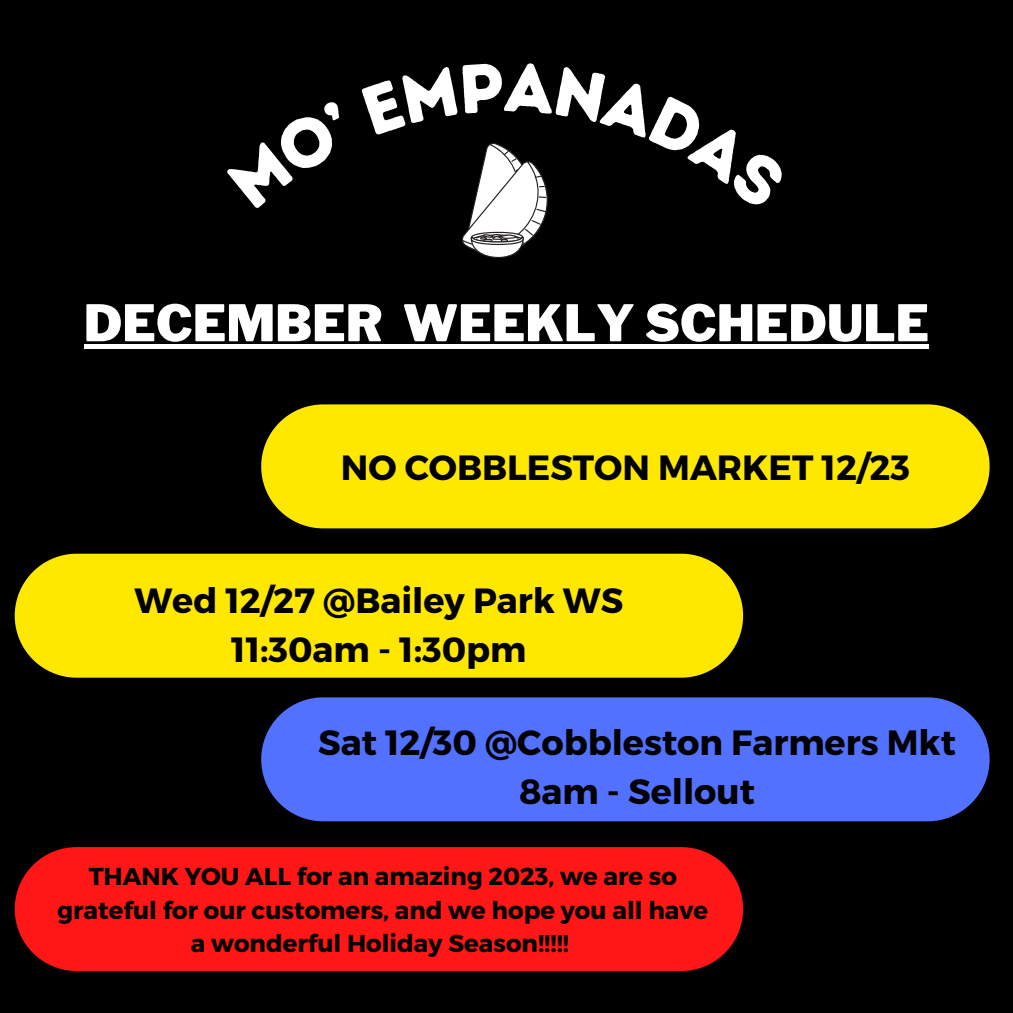
<style>
.page{position:relative;width:1013px;height:1013px;background:#fff}
.page>*{position:absolute;margin:0;border:0;box-sizing:border-box;transform-origin:0 0}
.t1{font:900 50px "Libre Franklin";color:#fff}
.t2{font:700 35px "Montserrat";color:#000}
.t3{font:700 24.38px/33.6px "Montserrat";color:#000;text-align:center}
</style>
<div class="page">
<div style="left:0;top:0;width:1012px;height:1012px;background:#000"></div>
<div style="left:261px;top:404px;width:728px;height:124px;background:#ffe800"></div>
<div style="left:15px;top:553px;width:728px;height:124px;background:#ffe800"></div>
<div style="left:261px;top:697px;width:728px;height:124px;background:#5271ff"></div>
<div style="left:15px;top:847px;width:728px;height:123px;background:#ff1616"></div>
<div style="left:84px;top:344px;width:299px;height:5px;background:#fff"></div>
<div style="left:383px;top:344px;width:20px;height:5px;background:#fff"></div>
<div style="left:403px;top:344px;width:526px;height:5px;background:#fff"></div>
<svg style="left:462px;top:143px;width:86px;height:115px"></svg>
<p class="t1" style="left:84px;top:293px;width:846px">DECEMBER WEEKLY SCHEDULE</p>
<p class="t2" style="left:341px;top:444px;width:570px">NO COBBLESTON MARKET 12/23</p>
<p class="t2" style="left:134px;top:578px;width:490px">Wed 12/27 @Bailey Park WS</p>
<p class="t2" style="left:231px;top:626px;width:297px">11:30am - 1:30pm</p>
<p class="t2" style="left:318px;top:719px;width:639px">Sat 12/30 @Cobbleston Farmers Mkt</p>
<p class="t2" style="left:519px;top:768px;width:237px">8am - Sellout</p>
<p class="t3" style="left:57px;top:858px;width:652px">THANK YOU ALL for an amazing 2023, we are so grateful for our customers, and we hope you all have a wonderful Holiday Season!!!!!</p>
</div>
